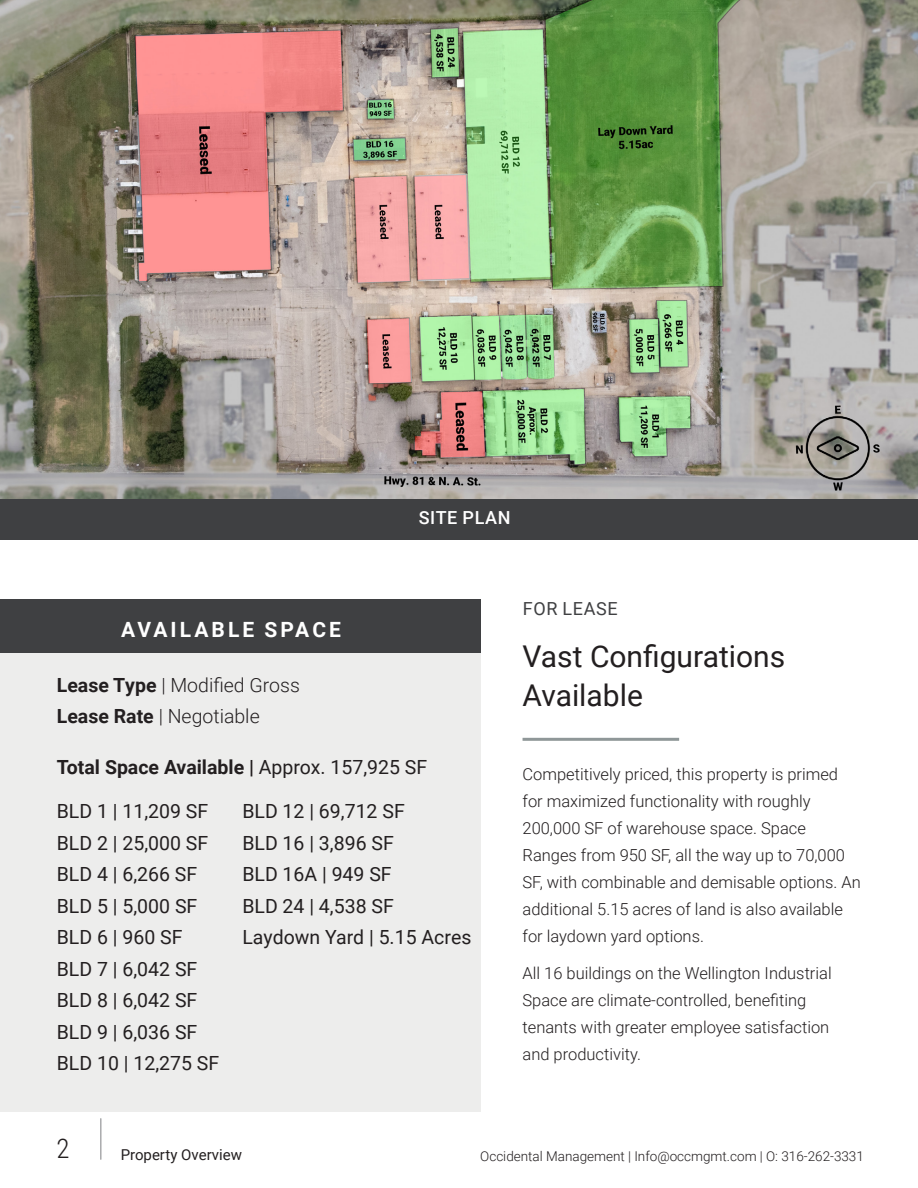
<style>
.page{position:relative;width:918px;height:1188px;background:#fff}
.page>*{position:absolute;margin:0;border:0;box-sizing:border-box;transform-origin:0 0}
.t1{font:30px/39px "Roboto";color:#231f20}
.t2{font:300 27px "Roboto Condensed";color:#231f20}
.t3{font:700 21px "Roboto";letter-spacing:.145em;color:#fff}
.t4{font:19.5px/31.5px "Roboto";color:#231f20}
.t5{font:300 19.5px "Roboto";color:#231f20}
.t6{font:700 19.5px "Roboto";color:#231f20}
.t7{font:500 18px "Roboto";letter-spacing:.035em;color:#fff}
.t8{font:18px "Roboto";letter-spacing:.035em;color:#3f4042}
.t9{font:300 16.5px/27px "Roboto";color:#211d1e}
.t10{font:15px "Roboto";color:#231f20}
.t11{font:300 13.5px "Roboto";color:#211d1e}
.s1{font-weight:700}
.s2{font-weight:400}
.s3{color:#231f20}
</style>
<div class="page">
<hr style="left:101px;top:1118px;width:1px;height:42px;background:#a5a6a8">
<div style="left:0;top:499px;width:918px;height:41px;background:#3f4042"></div>
<hr style="left:523px;top:738px;width:156px;height:3px;background:#8f9798">
<div style="left:0;top:653px;width:480px;height:459px;background:#ededec"></div>
<div style="left:0;top:600px;width:480px;height:53px;background:#3f4042"></div>
<img style="left:0;top:0;width:918px;height:498px">
<p class="t7" style="left:419px;top:505px;width:93px">SITE PLAN</p>
<p class="t3" style="left:121px;top:615px;width:221px">AVAILABLE SPACE</p>
<p class="t5" style="left:57px;top:671px;width:245px"><span class="s1">Lease Type</span> | Modified Gross</p>
<p class="t5" style="left:57px;top:703px;width:204px"><span class="s1">Lease Rate</span> | Negotiable</p>
<p class="t6" style="left:57px;top:754px;width:372px">Total Space Available | <span class="s2">Approx. 157,925 SF</span></p>
<p class="t4" style="left:242px;top:795px;width:164px">BLD 12 | 69,712 SF</p>
<p class="t4" style="left:242px;top:826px;width:153px">BLD 16 | 3,896 SF</p>
<p class="t4" style="left:242px;top:858px;width:151px">BLD 16A | 949 SF</p>
<p class="t4" style="left:242px;top:889px;width:153px">BLD 24 | 4,538 SF</p>
<p class="t4" style="left:242px;top:921px;width:231px">Laydown Yard | 5.15 Acres</p>
<p class="t4" style="left:57px;top:795px;width:153px">BLD 1 | 11,209 SF</p>
<p class="t4" style="left:57px;top:826px;width:153px">BLD 2 | 25,000 SF</p>
<p class="t4" style="left:57px;top:858px;width:142px">BLD 4 | 6,266 SF<br>BLD 5 | 5,000 SF</p>
<p class="t4" style="left:57px;top:921px;width:142px">BLD 6 | 960 SF<br>BLD 7 | 6,042 SF</p>
<p class="t4" style="left:57px;top:984px;width:142px">BLD 8 | 6,042 SF</p>
<p class="t4" style="left:57px;top:1015px;width:142px">BLD 9 | 6,036 SF</p>
<p class="t4" style="left:57px;top:1047px;width:164px">BLD 10 | 12,275 SF</p>
<p class="t8" style="left:523px;top:596px;width:96px">FOR LEASE</p>
<p class="t1" style="left:523px;top:636px;width:264px">Vast Configurations<br>Available</p>
<p class="t9" style="left:523px;top:760px;width:340px">Competitively priced, this property is primed for maximized functionality with roughly 200,000 SF of warehouse space. Space Ranges from 950 SF, all the way up to 70,000<br>SF, with combinable and demisable options. An additional 5.15 acres of land is also available for laydown yard options.</p>
<p class="t9" style="left:523px;top:959px;width:311px">All 16 buildings on the Wellington Industrial Space are climate-controlled, benefiting tenants with greate<span class="s3">r employee satisfaction and productivity.</span></p>
<h2 class="t2" style="left:56px;top:1130px;width:15px">2</h2>
<p class="t10" style="left:121px;top:1144px;width:123px">Property Overview</p>
<p class="t11" style="left:480px;top:1146px;width:385px">Occidental Management | Info@occmgmt.com | O: 316-262-3331</p>
</div>
